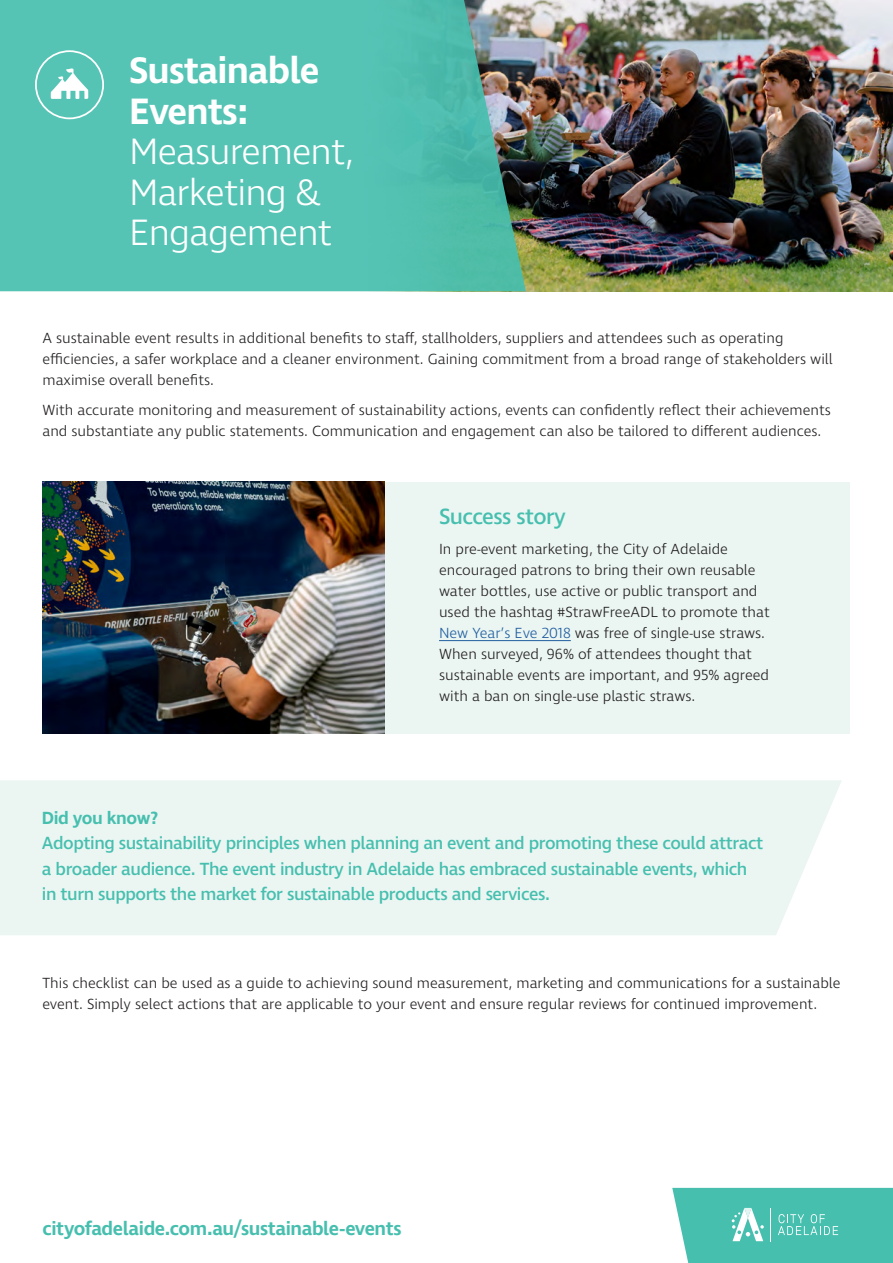
<style>
.page{position:relative;width:893px;height:1263px;background:#fff}
.page>*{position:absolute;margin:0;border:0;box-sizing:border-box;transform-origin:0 0}
.t1{font:300 37.5px/40.5px "Ingra";letter-spacing:-.025em;color:#fff}
.t2{font:600 37.5px/40.5px "Ingra";letter-spacing:-.025em;color:#fff}
.t3{font:500 22.5px "Ingra";letter-spacing:-.025em;color:#47bfaf}
.t4{font:600 19.5px "Ingra";letter-spacing:-.02em;color:#47bfaf}
.t5{font:500 18px/25.5px "Ingra";letter-spacing:-.025em;color:#47bfaf}
.t6{font:600 18px "Ingra";letter-spacing:-.025em;color:#47bfaf}
.t7{font:300 15px/21px "Ingra";color:#231f20}
.s1{color:#215e9e}
</style>
<div class="page">
<img style="left:526px;top:0;width:367px;height:291px">
<svg style="left:0;top:0;width:526px;height:291px;background:#56bdaf"></svg>
<svg style="left:35px;top:50px;width:69px;height:69px;background:#76cfc3"></svg>
<div style="left:43px;top:482px;width:807px;height:251px;background:#ebf6f3"></div>
<hr style="left:439px;top:640px;width:132px;height:1px;background:#215e9e">
<img style="left:43px;top:482px;width:342px;height:252px">
<div style="left:0;top:780px;width:841px;height:155px;background:#ebf6f3"></div>
<svg style="left:672px;top:1188px;width:221px;height:75px;background:#55c4b5"></svg>
<h1 class="t2" style="left:129px;top:52px;width:192px">Sustainable<br>Events:</h1>
<h1 class="t1" style="left:129px;top:133px;width:226px">Measurement,<br>Marketing &amp;<br>Engagement</h1>
<p class="t7" style="left:43px;top:328px;width:792px">A sustainable event results in additional benefits to staff, stallholders, suppliers and attendees such as operating efficiencies, a safer workplace and a cleaner environment. Gaining commitment from a broad range of stakeholders will maximise overall benefits.</p>
<p class="t7" style="left:43px;top:400px;width:790px">With accurate monitoring and measurement of sustainability actions, events can confidently reflect their achievements and substantiate any public statements. Communication and engagement can also be tailored to different audiences.</p>
<h2 class="t3" style="left:439px;top:503px;width:128px">Success story</h2>
<p class="t7" style="left:439px;top:539px;width:332px">In pre-event marketing, the City of Adelaide encouraged patrons to bring their own reusable water bottles, use active or public transport and used the hashtag #StrawFreeADL to promote that <span class="s1">New Year’s Eve 2018</span> was free of single-use straws.<br>When surveyed, 96% of attendees thought that sustainable events are important, and 95% agreed with a ban on single-use plastic straws.</p>
<p class="t6" style="left:42px;top:806px;width:118px">Did you know?</p>
<p class="t5" style="left:42px;top:831px;width:723px">Adopting sustainability principles when planning an event and promoting these could attract a broader audience. The event industry in Adelaide has embraced sustainable events, which in turn supports the market for sustainable products and services.</p>
<p class="t7" style="left:43px;top:973px;width:799px">This checklist can be used as a guide to achieving sound measurement, marketing and communications for a sustainable event. Simply select actions that are applicable to your event and ensure regular reviews for continued improvement.</p>
<h3 class="t4" style="left:43px;top:1216px;width:360px">cityofadelaide.com.au/sustainable-events</h3>
</div>
